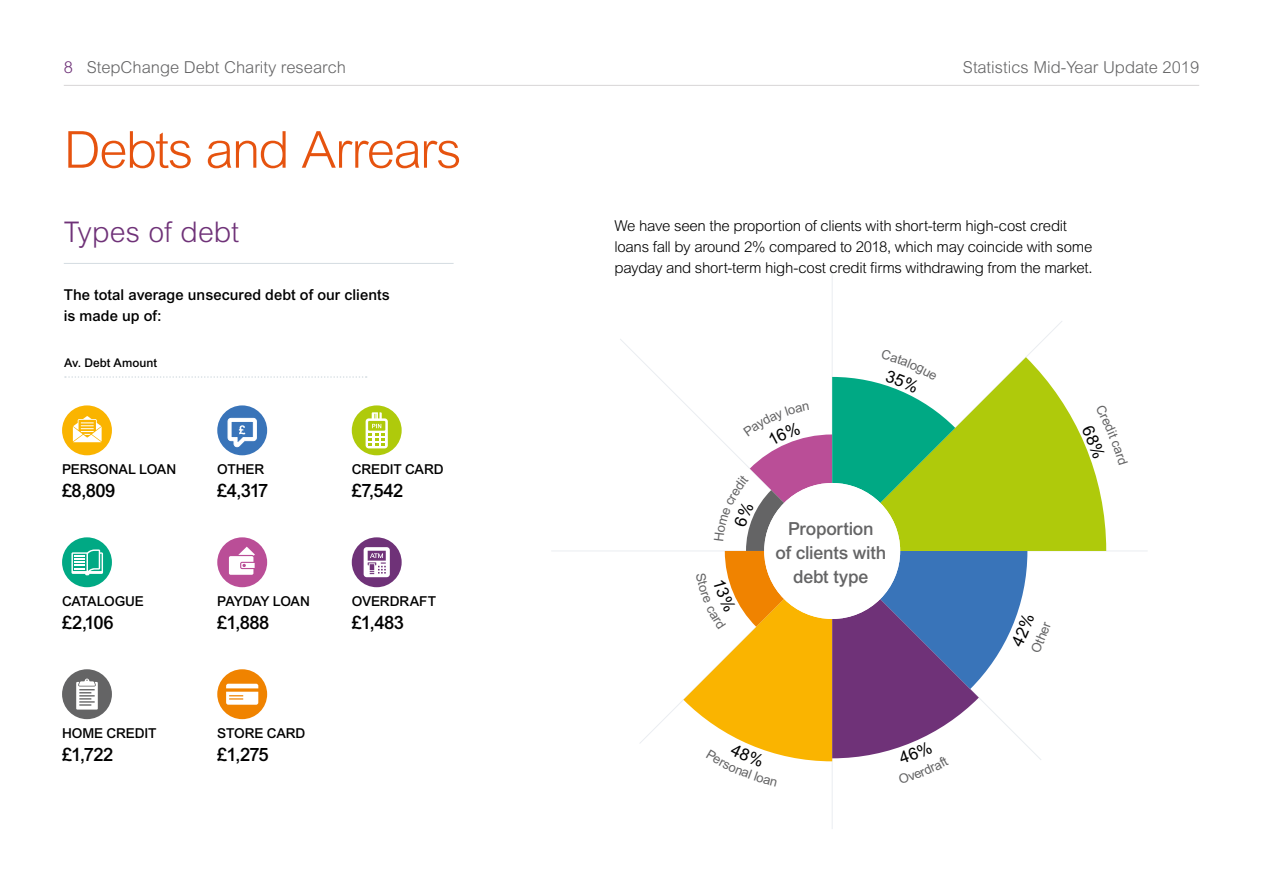
<style>
.page{position:relative;width:1263px;height:893px;background:#fff}
.page>*{position:absolute;margin:0;border:0;box-sizing:border-box;transform-origin:0 0}
.t1{font:300 51px "Arial";letter-spacing:-.03em;color:#e6530f}
.t2{font:300 28.5px "Arial";color:#6f3278}
.t3{font:500 18.45px "Arial";letter-spacing:-.025em;color:#000}
.t4{font:500 18px/24px "Arial";letter-spacing:-.015em;color:#646465;text-align:center}
.t5{font:300 16.5px "Arial";color:#646465}
.t6{font:300 15px/21px "Arial";letter-spacing:-.02em;color:#000}
.t7{font:500 15px/21px "Arial";letter-spacing:.005em;color:#000}
.t8{font:500 13.65px "Arial";letter-spacing:-.01em;color:#000}
.t9{font:500 13.65px "Arial";letter-spacing:-.035em;color:#000}
.t10{font:500 12px "Arial";color:#000}
.s1{color:#6f3278}
</style>
<div class="page">
<hr style="left:64px;top:85px;width:1135px;height:1px;background:#dcdadb">
<hr style="left:832px;top:259px;width:1px;height:571px;background:#eaedf1">
<hr style="left:550px;top:551px;width:598px;height:1px;background:#eaedf1">
<svg style="left:1051px;top:386px;width:55px;height:165px;fill:#afca0b"></svg>
<hr style="left:64px;top:263px;width:390px;height:1px;background:#d4dce1">
<div style="left:62px;top:405px;width:50px;height:50px;background:#fab400;border-radius:50%"></div>
<svg style="left:73px;top:416px;width:29px;height:26px"></svg>
<div style="left:217px;top:405px;width:50px;height:50px;background:#3974b9;border-radius:50%"></div>
<svg style="left:228px;top:418px;width:28px;height:29px"></svg>
<div style="left:217px;top:537px;width:50px;height:50px;background:#ba4e97;border-radius:50%"></div>
<svg style="left:229px;top:547px;width:26px;height:28px"></svg>
<div style="left:352px;top:537px;width:50px;height:50px;background:#6f3278;border-radius:50%"></div>
<svg style="left:364px;top:547px;width:26px;height:30px"></svg>
<div style="left:352px;top:405px;width:50px;height:50px;background:#afca0b;border-radius:50%"></div>
<div style="left:366px;top:418px;width:22px;height:30px;background:#fff;border-radius:3px"></div>
<svg style="left:368px;top:412px;width:17px;height:34px"></svg>
<div style="left:62px;top:537px;width:50px;height:50px;background:#00a984;border-radius:50%"></div>
<svg style="left:71px;top:549px;width:32px;height:26px"></svg>
<div style="left:62px;top:669px;width:50px;height:50px;background:#646465;border-radius:50%"></div>
<svg style="left:76px;top:679px;width:22px;height:31px"></svg>
<div style="left:217px;top:669px;width:50px;height:50px;background:#f08300;border-radius:50%"></div>
<svg style="left:226px;top:684px;width:32px;height:21px"></svg>
<svg style="left:65px;top:376px;width:302px;height:2px"></svg>
<div style="left:614px;top:219px;width:479px;height:54px;background:#fff"></div>
<svg style="left:1082px;top:404px;width:24px;height:61px"></svg>
<svg style="left:683px;top:349px;width:368px;height:413px"></svg>
<p class="t5" style="left:64px;top:57px;width:284px"><span class="s1">8</span> StepChange Debt Charity research</p>
<p class="t5" style="left:963px;top:57px;width:238px">Statistics Mid-Year Update 2019</p>
<h1 class="t1" style="left:64px;top:121px;width:399px">Debts and Arrears</h1>
<h2 class="t2" style="left:64px;top:215px;width:177px">Types of debt</h2>
<p class="t7" style="left:64px;top:284px;width:327px">The total average unsecured debt of our clients is made up of:</p>
<p class="t10" style="left:64px;top:356px;width:94px">Av. Debt Amount</p>
<p class="t8" style="left:62px;top:461px;width:116px">PERSONAL LOAN</p>
<p class="t3" style="left:62px;top:480px;width:55px">£8,809</p>
<p class="t8" style="left:217px;top:461px;width:48px">OTHER</p>
<p class="t3" style="left:217px;top:480px;width:53px">£4,317</p>
<p class="t8" style="left:352px;top:461px;width:93px">CREDIT CARD</p>
<p class="t3" style="left:352px;top:480px;width:53px">£7,542</p>
<p class="t8" style="left:62px;top:593px;width:83px">CATALOGUE</p>
<p class="t3" style="left:62px;top:612px;width:53px">£2,106</p>
<p class="t9" style="left:217px;top:593px;width:94px">PAYDAY LOAN</p>
<p class="t3" style="left:217px;top:612px;width:54px">£1,888</p>
<p class="t8" style="left:352px;top:593px;width:86px">OVERDRAFT</p>
<p class="t3" style="left:352px;top:611px;width:54px">£1,483</p>
<p class="t8" style="left:62px;top:725px;width:96px">HOME CREDIT</p>
<p class="t3" style="left:62px;top:744px;width:53px">£1,722</p>
<p class="t8" style="left:217px;top:725px;width:90px">STORE CARD</p>
<p class="t3" style="left:217px;top:743px;width:53px">£1,275</p>
<p class="t6" style="left:614px;top:215px;width:480px">We have seen the proportion of clients with short-term high-cost credit loans fall by around 2% compared to 2018, which may coincide with some payday and short-term high-cost credit firms withdrawing from the market.</p>
<p class="t4" style="left:775px;top:517px;width:112px">Proportion<br>of clients with debt type</p>
</div>
